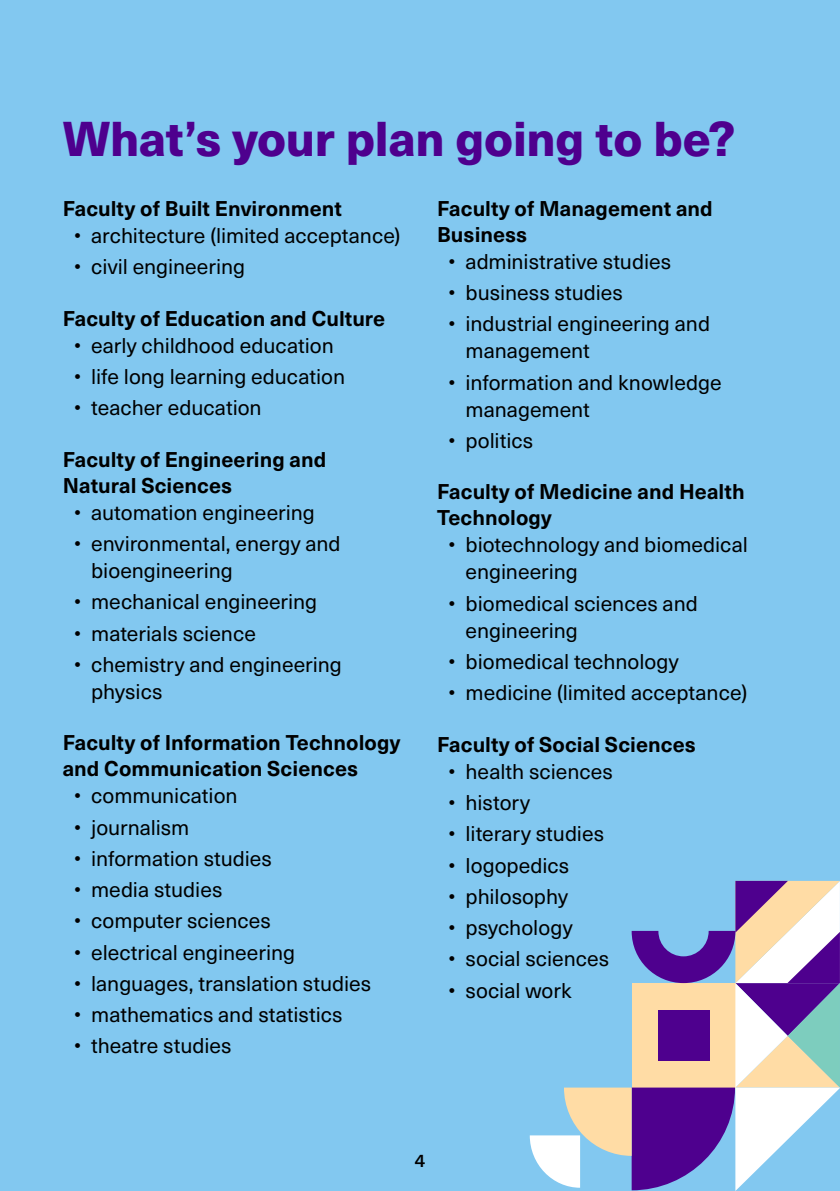
<style>
.page{position:relative;width:840px;height:1191px;background:#fff}
.page>*{position:absolute;margin:0;border:0;box-sizing:border-box;transform-origin:0 0}
.Otsikko_H3_EN{font:800 48px "Neue Haas Unica Pro";letter-spacing:-.005em;color:#4e008e}
.Bulletit_lyhyt_P_EN{font:21px/27px "Neue Haas Unica Pro";color:#000}
.tutkintoalat_P_EN{font:700 21px/26px "Neue Haas Unica Pro";color:#000}
.t1{font:500 18px "Neue Haas Unica Pro";color:#000}
</style>
<div class="page">
<div style="left:0;top:0;width:839px;height:1191px;background:#82c8f0"></div>
<svg style="left:529px;top:881px;width:310px;height:310px"></svg>
<h3 class="Otsikko_H3_EN" style="left:63px;top:109px;width:673px">What’s your plan going to be?</h3>
<p class="tutkintoalat_P_EN" style="left:63px;top:195px;width:280px">Faculty of Built Environment</p>
<p class="Bulletit_lyhyt_P_EN" style="left:74px;top:222px;width:327px">• architecture (limited acceptance)</p>
<p class="Bulletit_lyhyt_P_EN" style="left:74px;top:253px;width:172px">• civil engineering</p>
<p class="tutkintoalat_P_EN" style="left:63px;top:305px;width:324px">Faculty of Education and Culture</p>
<p class="Bulletit_lyhyt_P_EN" style="left:74px;top:332px;width:261px">• early childhood education</p>
<p class="Bulletit_lyhyt_P_EN" style="left:74px;top:363px;width:272px">• life long learning education</p>
<p class="Bulletit_lyhyt_P_EN" style="left:74px;top:394px;width:189px">• teacher education</p>
<p class="tutkintoalat_P_EN" style="left:63px;top:446px;width:265px">Faculty of Engineering and<br>Natural Sciences</p>
<p class="Bulletit_lyhyt_P_EN" style="left:74px;top:499px;width:242px">• automation engineering</p>
<p class="Bulletit_lyhyt_P_EN" style="left:91px;top:530px;width:251px;text-indent:-17px">• environmental, energy and bioengineering</p>
<p class="Bulletit_lyhyt_P_EN" style="left:74px;top:588px;width:244px">• mechanical engineering</p>
<p class="Bulletit_lyhyt_P_EN" style="left:74px;top:620px;width:183px">• materials science</p>
<p class="Bulletit_lyhyt_P_EN" style="left:91px;top:651px;width:252px;text-indent:-17px">• chemistry and engineering physics</p>
<p class="tutkintoalat_P_EN" style="left:63px;top:730px;width:339px">Faculty of Information Technology and Communication Sciences</p>
<p class="Bulletit_lyhyt_P_EN" style="left:74px;top:782px;width:165px">• communication</p>
<p class="Bulletit_lyhyt_P_EN" style="left:74px;top:814px;width:117px">• journalism</p>
<p class="Bulletit_lyhyt_P_EN" style="left:74px;top:845px;width:199px">• information studies</p>
<p class="Bulletit_lyhyt_P_EN" style="left:74px;top:876px;width:150px">• media studies</p>
<p class="Bulletit_lyhyt_P_EN" style="left:74px;top:907px;width:198px">• computer sciences</p>
<p class="Bulletit_lyhyt_P_EN" style="left:74px;top:939px;width:222px">• electrical engineering</p>
<p class="Bulletit_lyhyt_P_EN" style="left:74px;top:970px;width:298px">• languages, translation studies</p>
<p class="Bulletit_lyhyt_P_EN" style="left:74px;top:1001px;width:270px">• mathematics and statistics</p>
<p class="Bulletit_lyhyt_P_EN" style="left:74px;top:1032px;width:159px">• theatre studies</p>
<p class="tutkintoalat_P_EN" style="left:437px;top:195px;width:277px">Faculty of Management and<br>Business</p>
<p class="Bulletit_lyhyt_P_EN" style="left:448px;top:248px;width:224px">• administrative studies</p>
<p class="Bulletit_lyhyt_P_EN" style="left:448px;top:279px;width:176px">• business studies</p>
<p class="Bulletit_lyhyt_P_EN" style="left:465px;top:311px;width:246px;text-indent:-17px">• industrial engineering and management</p>
<p class="Bulletit_lyhyt_P_EN" style="left:465px;top:369px;width:257px;text-indent:-17px">• information and knowledge management</p>
<p class="Bulletit_lyhyt_P_EN" style="left:448px;top:427px;width:86px">• politics</p>
<p class="tutkintoalat_P_EN" style="left:437px;top:479px;width:309px">Faculty of Medicine and Health<br>Technology</p>
<p class="Bulletit_lyhyt_P_EN" style="left:465px;top:532px;width:284px;text-indent:-17px">• biotechnology and biomedical engineering</p>
<p class="Bulletit_lyhyt_P_EN" style="left:465px;top:590px;width:234px;text-indent:-17px">• biomedical sciences and engineering</p>
<p class="Bulletit_lyhyt_P_EN" style="left:448px;top:648px;width:231px">• biomedical technology</p>
<p class="Bulletit_lyhyt_P_EN" style="left:448px;top:679px;width:300px">• medicine (limited acceptance)</p>
<p class="tutkintoalat_P_EN" style="left:437px;top:731px;width:260px">Faculty of Social Sciences</p>
<p class="Bulletit_lyhyt_P_EN" style="left:448px;top:758px;width:166px">• health sciences</p>
<p class="Bulletit_lyhyt_P_EN" style="left:448px;top:789px;width:83px">• history</p>
<p class="Bulletit_lyhyt_P_EN" style="left:448px;top:820px;width:157px">• literary studies</p>
<p class="Bulletit_lyhyt_P_EN" style="left:448px;top:852px;width:122px">• logopedics</p>
<p class="Bulletit_lyhyt_P_EN" style="left:448px;top:883px;width:121px">• philosophy</p>
<p class="Bulletit_lyhyt_P_EN" style="left:448px;top:914px;width:125px">• psychology</p>
<p class="Bulletit_lyhyt_P_EN" style="left:448px;top:945px;width:162px">• social sciences</p>
<p class="Bulletit_lyhyt_P_EN" style="left:448px;top:977px;width:124px">• social work</p>
<p class="t1" style="left:414px;top:1149px;width:12px">4</p>
</div>
